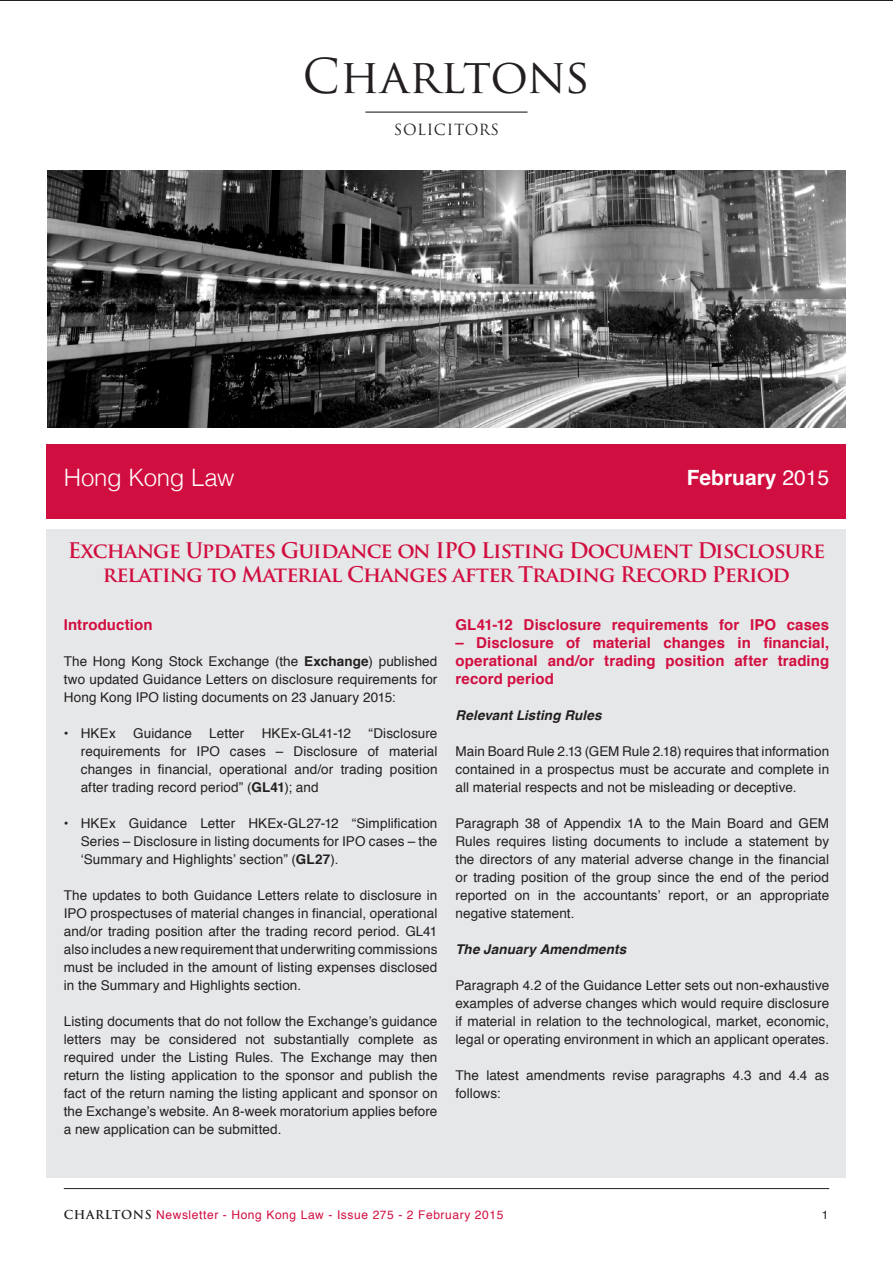
<style>
.page{position:relative;width:893px;height:1263px;background:#fff}
.page>*{position:absolute;margin:0;border:0;box-sizing:border-box;transform-origin:0 0}
.t1{font:46.8px "Trajan Pro";color:#231f20}
.body_text{font:300 24px "Helvetica";letter-spacing:-.015em;color:#fff}
.Title_Main{font:700 21px/24px "Trajan Pro";letter-spacing:-.04em;color:#d10e40;text-align:center}
.t2{font:700 21px "Helvetica";color:#fff}
.body__Subtitle_1{font:700 15px/18px "Helvetica";letter-spacing:.005em;color:#d10e40;text-align:justify}
.t3{font:15px "Trajan Pro";letter-spacing:.04em;color:#231f20}
.body_text-2{font:13.5px/18px "Helvetica";letter-spacing:.01em;color:#231f20;text-align:justify}
.body__Subtitle2{font:italic 700 13.5px "Helvetica";letter-spacing:.01em;color:#231f20}
.t4{font:12px "Helvetica";letter-spacing:.05em;color:#d10e40}
.t5{font:12px "Helvetica";color:#231f20}
.s1{font-weight:400}
.s2{font-weight:700}
.s3{font-family:"Trajan Pro";font-weight:700;color:#231f20}
</style>
<div class="page">
<hr style="left:64px;top:1188px;width:765px;height:1px;background:#231f20">
<hr style="left:365px;top:112px;width:162px;height:1px;background:#231f20">
<div style="left:47px;top:444px;width:799px;height:64px;background:#d10e40"></div>
<div style="left:47px;top:500px;width:799px;height:19px;background:#d10e40"></div>
<div style="left:47px;top:529px;width:799px;height:649px;background:#e6e7e9"></div>
<img style="left:47px;top:170px;width:799px;height:257px">
<h1 class="t1" style="left:303px;top:47px;width:289px">Charltons</h1>
<p class="t3" style="left:394px;top:120px;width:107px">SOLICITORS</p>
<p class="body_text" style="left:64px;top:457px;width:172px">Hong Kong Law</p>
<p class="t2" style="left:687px;top:460px;width:144px">February <span class="s1">2015</span></p>
<p class="Title_Main" style="left:68px;top:539px;width:759px">Exchange Updates Guidance on IPO Listing Document Disclosure relating to Material Changes after Trading Record Period</p>
<p class="body__Subtitle_1" style="left:64px;top:616px;width:90px">Introduction</p>
<p class="body_text-2" style="left:64px;top:653px;width:375px">The Hong Kong Stock Exchange (the <span class="s2">Exchange</span>) published two updated Guidance Letters on disclosure requirements for Hong Kong IPO listing documents on 23 January 2015:</p>
<p class="body_text-2" style="left:64px;top:725px;width:54px"><span class="s2">•</span> HKEx</p>
<p class="body_text-2" style="left:133px;top:725px;width:60px">Guidance</p>
<p class="body_text-2" style="left:209px;top:725px;width:37px">Letter</p>
<p class="body_text-2" style="left:262px;top:725px;width:91px">HKEx-GL41-12</p>
<p class="body__Subtitle_1" style="left:455px;top:616px;width:375px">GL41-12 Disclosure requirements for IPO cases</p>
<p class="body__Subtitle_1" style="left:455px;top:634px;width:375px">– Disclosure of material changes in financial, operational and/or trading position after trading record period</p>
<p class="body__Subtitle2" style="left:455px;top:704px;width:148px">Relevant Listing Rules</p>
<p class="body_text-2" style="left:455px;top:743px;width:375px">Main Board Rule 2.13 (GEM Rule 2.18) requires that information contained in a prospectus must be accurate and complete in all material respects and not be misleading or deceptive.</p>
<p class="body_text-2" style="left:455px;top:815px;width:375px">Paragraph 38 of Appendix 1A to the Main Board and GEM Rules requires listing documents to include a statement by the directors of any material adverse change in the financial or trading position of the group since the end of the period reported on in the accountants’ report, or an appropriate negative statement.</p>
<p class="body__Subtitle2" style="left:455px;top:938px;width:172px">The January Amendments</p>
<p class="body_text-2" style="left:455px;top:977px;width:375px">Paragraph 4.2 of the Guidance Letter sets out non-exhaustive examples of adverse changes which would require disclosure if material in relation to the technological, market, economic, legal or operating environment in which an applicant operates.</p>
<p class="body_text-2" style="left:455px;top:1067px;width:375px">The latest amendments revise paragraphs 4.3 and 4.4 as follows:</p>
<p class="body_text-2" style="left:81px;top:725px;width:358px;text-indent:288px">“Disclosure requirements for IPO cases – Disclosure of material changes in financial, operational and/or trading position after trading record period” (<span class="s2">GL41</span>); and</p>
<p class="body_text-2" style="left:81px;top:815px;width:358px;text-indent:-17px"><span class="s2">•</span> HKEx Guidance Letter HKEx-GL27-12 “Simplification Series – Disclosure in listing documents for IPO cases – the ‘Summary and Highlights’ section” (<span class="s2">GL27</span>).</p>
<p class="body_text-2" style="left:64px;top:887px;width:375px">The updates to both Guidance Letters relate to disclosure in IPO prospectuses of material changes in financial, operational and/or trading position after the trading record period. GL41 also includes a new requirement that underwriting commissions must be included in the amount of listing expenses disclosed in the Summary and Highlights section.</p>
<p class="body_text-2" style="left:64px;top:1013px;width:375px">Listing documents that do not follow the Exchange’s guidance letters may be considered not substantially complete as required under the Listing Rules. The Exchange may then return the listing application to the sponsor and publish the fact of the return naming the listing applicant and sponsor on the Exchange’s website. An 8-week moratorium applies before a new application can be submitted.</p>
<p class="t4" style="left:64px;top:1206px;width:441px"><span class="s3">CHARLTONS</span> Newsletter - Hong Kong Law - Issue 275 - 2 February 2015</p>
<p class="t5" style="left:822px;top:1206px;width:8px">1</p>
</div>
